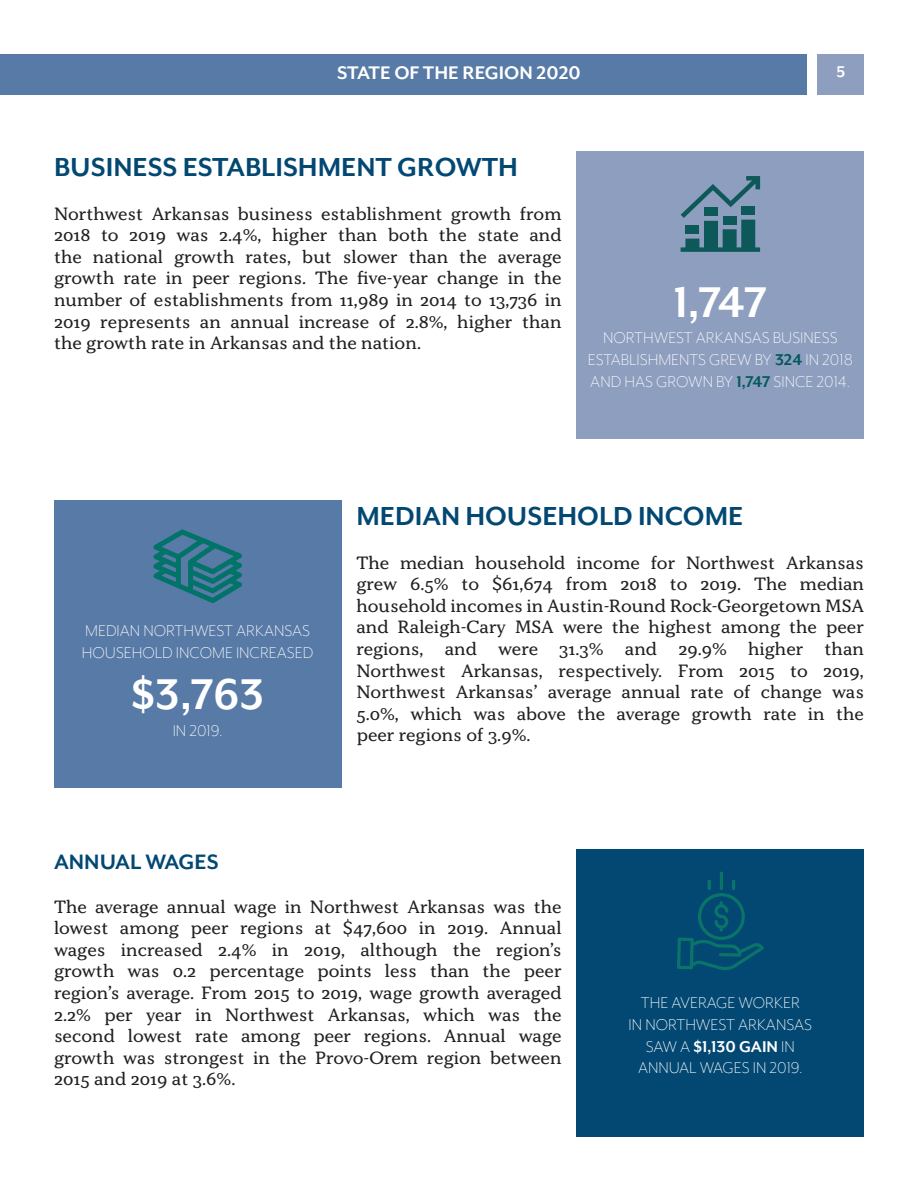
<style>
.page{position:relative;width:918px;height:1188px;background:#fff}
.page>*{position:absolute;margin:0;border:0;box-sizing:border-box;transform-origin:0 0}
.t1{font:700 49.5px "Mr Eaves Mod OT";letter-spacing:-.025em;color:#fff}
.t2{font:700 30px "Mr Eaves Mod OT";color:#024873}
.t3{font:700 24px "Mr Eaves Mod OT";color:#024873}
.t4{font:700 21px "Mr Eaves Mod OT";color:#fff}
.t5{font:18px/21.6px "Kopius";color:#231f20;text-align:justify}
.t6{font:300 18px/21.6px "Mr Eaves Mod OT";color:#fff}
.t7{font:700 18px "Mr Eaves Mod OT";color:#fff}
.s1{font-weight:700;color:#025959}
.s2{font-weight:300}
</style>
<div class="page">
<div style="left:0;top:54px;width:807px;height:40px;background:#587aa6"></div>
<div style="left:818px;top:54px;width:46px;height:40px;background:#8e9ebf"></div>
<div style="left:577px;top:151px;width:287px;height:287px;background:#8e9ebf"></div>
<div style="left:54px;top:500px;width:287px;height:288px;background:#587aa6"></div>
<div style="left:577px;top:849px;width:287px;height:288px;background:#024873"></div>
<svg style="left:681px;top:176px;width:79px;height:76px"></svg>
<hr style="left:720px;top:872px;width:3px;height:18px;background:#0a7468;border-radius:2px">
<svg style="left:677px;top:880px;width:87px;height:90px"></svg>
<svg style="left:153px;top:529px;width:89px;height:74px"></svg>
<p class="t4" style="left:337px;top:62px;width:245px">STATE OF THE REGION 2020</p>
<p class="t7" style="left:836px;top:62px;width:10px">5</p>
<p class="t2" style="left:54px;top:151px;width:466px">BUSINESS ESTABLISHMENT GROWTH</p>
<p class="t5" style="left:54px;top:202px;width:509px">Northwest Arkansas business establishment growth from 2018 to 2019 was 2.4%, higher than both the state and the national growth rates, but slower than the average</p>
<p class="t5" style="left:54px;top:267px;width:509px">growth rate in peer regions. The five-year change in the number of establishments from 11,989 in 2014 to 13,736 in 2019 represents an annual increase of 2.8%, higher than</p>
<p class="t5" style="left:54px;top:332px;width:369px">the growth rate in Arkansas and the nation.</p>
<p class="t1" style="left:674px;top:275px;width:95px">1,747</p>
<p class="t6" style="left:603px;top:328px;width:236px">NORTHWEST ARKANSAS BUSINESS</p>
<p class="t6" style="left:588px;top:349px;width:266px">ESTABLISHMENTS GREW BY <span class="s1">324</span> IN 2018<br>AND HAS GROWN BY <span class="s1">1,747</span> SINCE 2014.</p>
<p class="t6" style="left:85px;top:620px;width:226px">MEDIAN NORTHWEST ARKANSAS</p>
<p class="t6" style="left:82px;top:642px;width:233px">HOUSEHOLD INCOME INCREASED</p>
<p class="t1" style="left:131px;top:667px;width:134px">$3,763</p>
<p class="t6" style="left:173px;top:720px;width:51px">IN 2019.</p>
<p class="t2" style="left:356px;top:500px;width:388px">MEDIAN HOUSEHOLD INCOME</p>
<p class="t5" style="left:356px;top:551px;width:509px">The median household income for Northwest Arkansas</p>
<p class="t5" style="left:356px;top:573px;width:509px">grew 6.5% to $61,674 from 2018 to 2019. The median</p>
<p class="t5" style="left:356px;top:595px;width:509px">household incomes in Austin-Round Rock-Georgetown MSA and Raleigh-Cary MSA were the highest among the peer</p>
<p class="t5" style="left:356px;top:638px;width:509px">regions, and were 31.3% and 29.9% higher than</p>
<p class="t5" style="left:356px;top:659px;width:509px">Northwest Arkansas, respectively. From 2015 to 2019,</p>
<p class="t5" style="left:356px;top:681px;width:509px">Northwest Arkansas’ average annual rate of change was<br>5.0%, which was above the average growth rate in the</p>
<p class="t5" style="left:356px;top:724px;width:176px">peer regions of 3.9%.</p>
<p class="t3" style="left:54px;top:849px;width:166px">ANNUAL WAGES</p>
<p class="t5" style="left:54px;top:895px;width:509px">The average annual wage in Northwest Arkansas was the</p>
<p class="t5" style="left:54px;top:917px;width:509px">lowest among peer regions at $47,600 in 2019. Annual</p>
<p class="t5" style="left:54px;top:939px;width:509px">wages increased 2.4% in 2019, although the region’s</p>
<p class="t5" style="left:54px;top:960px;width:509px">growth was 0.2 percentage points less than the peer</p>
<p class="t5" style="left:54px;top:982px;width:509px">region’s average. From 2015 to 2019, wage growth averaged</p>
<p class="t5" style="left:54px;top:1003px;width:509px">2.2% per year in Northwest Arkansas, which was the second lowest rate among peer regions. Annual wage growth was strongest in the Provo-Orem region between</p>
<p class="t5" style="left:54px;top:1068px;width:183px">2015 and 2019 at 3.6%.</p>
<p class="t6" style="left:641px;top:992px;width:161px">THE AVERAGE WORKER</p>
<p class="t6" style="left:629px;top:1014px;width:185px">IN NORTHWEST ARKANSAS</p>
<p class="t7" style="left:646px;top:1036px;width:150px"><span class="s2">SAW A</span> $1,130 GAIN <span class="s2">IN</span></p>
<p class="t6" style="left:638px;top:1057px;width:166px">ANNUAL WAGES IN 2019.</p>
</div>
